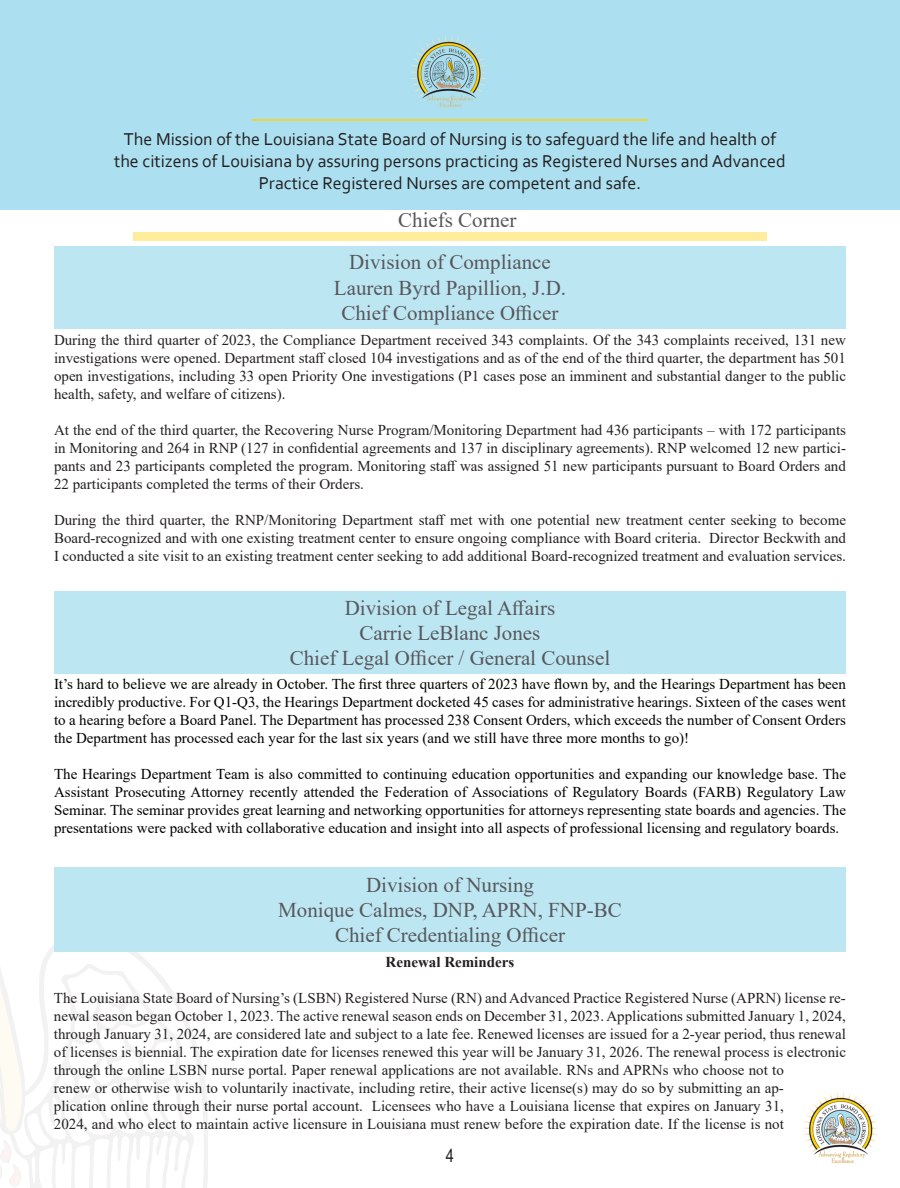
<style>
.page{position:relative;width:900px;height:1188px;background:#fff}
.page>*{position:absolute;margin:0;border:0;box-sizing:border-box;transform-origin:0 0}
.ED_Article_Title{font:21px/25.2px "Times New Roman";color:#57585a;text-align:center}
.t1{font:18px/21.6px "Corbel";color:#231f20;text-align:center}
.t2{font:18px "Arial Narrow";color:#231f20}
.ED_Article_Title-2{font:15px/18px "Times New Roman";color:#231f20;text-align:justify}
.ED_Article_Title-3{font:15px/18px "Times New Roman";color:#000;text-align:justify}
.ED_Article_Title-4{font:700 15px "Times New Roman";color:#231f20}
</style>
<div class="page">
<svg style="left:127px;top:952px;width:81px;height:236px"></svg>
<svg style="left:0;top:945px;width:127px;height:243px"></svg>
<div style="left:0;top:0;width:900px;height:210px;background:#ace0f0"></div>
<hr style="left:252px;top:119px;width:396px;height:2px;background:#ffd204">
<img style="left:410px;top:36px;width:77px;height:71px">
<img style="left:803px;top:1092px;width:75px;height:72px">
<div style="left:134px;top:232px;width:633px;height:8px;background:#ffed9b"></div>
<div style="left:54px;top:246px;width:792px;height:83px;background:#bde6f3"></div>
<div style="left:54px;top:591px;width:792px;height:83px;background:#bde6f3"></div>
<div style="left:54px;top:868px;width:792px;height:84px;background:#bde6f3"></div>
<p class="t1" style="left:114px;top:128px;width:673px">The Mission of the Louisiana State Board of Nursing is to safeguard the life and health of the citizens of Louisiana by assuring persons practicing as Registered Nurses and Advanced<br>Practice Registered Nurses are competent and safe.</p>
<p class="ED_Article_Title" style="left:398px;top:207px;width:120px">Chiefs Corner</p>
<p class="ED_Article_Title" style="left:349px;top:249px;width:203px">Division of Compliance</p>
<p class="ED_Article_Title" style="left:334px;top:274px;width:234px">Lauren Byrd Papillion, J.D.<br>Chief Compliance Officer</p>
<p class="ED_Article_Title-2" style="left:54px;top:330px;width:794px">During the third quarter of 2023, the Compliance Department received 343 complaints. Of the 343 complaints received, 131 new investigations were opened. Department staff closed 104 investigations and as of the end of the third quarter, the department has 501 open investigations, including 33 open Priority One investigations (P1 cases pose an imminent and substantial danger to the public health, safety, and welfare of citizens).</p>
<p class="ED_Article_Title-2" style="left:54px;top:420px;width:793px">At the end of the third quarter, the Recovering Nurse Program/Monitoring Department had 436 participants – with 172 participants in Monitoring and 264 in RNP (127 in confidential agreements and 137 in disciplinary agreements). RNP welcomed 12 new partici&shy;pants and 23 participants completed the program. Monitoring staff was assigned 51 new participants pursuant to Board Orders and 22 participants completed the terms of their Orders.</p>
<p class="ED_Article_Title-2" style="left:54px;top:510px;width:794px">During the third quarter, the RNP/Monitoring Department staff met with one potential new treatment center seeking to become Board-recognized and with one existing treatment center to ensure ongoing compliance with Board criteria. Director Beckwith and I conducted a site visit to an existing treatment center seeking to add additional Board-recognized treatment and evaluation services.</p>
<p class="ED_Article_Title" style="left:345px;top:594px;width:212px">Division of Legal Affairs</p>
<p class="ED_Article_Title" style="left:360px;top:620px;width:182px">Carrie LeBlanc Jones</p>
<p class="ED_Article_Title" style="left:290px;top:645px;width:322px">Chief Legal Officer / General Counsel</p>
<p class="ED_Article_Title-3" style="left:54px;top:675px;width:793px">It’s hard to believe we are already in October. The first three quarters of 2023 have flown by, and the Hearings Department has been incredibly productive. For Q1-Q3, the Hearings Department docketed 45 cases for administrative hearings. Sixteen of the cases went to a hearing before a Board Panel. The Department has processed 238 Consent Orders, which exceeds the number of Consent Orders the Department has processed each year for the last six years (and we still have three more months to go)!</p>
<p class="ED_Article_Title-3" style="left:54px;top:765px;width:793px">The Hearings Department Team is also committed to continuing education opportunities and expanding our knowledge base. The Assistant Prosecuting Attorney recently attended the Federation of Associations of Regulatory Boards (FARB) Regulatory Law Seminar. The seminar provides great learning and networking opportunities for attorneys representing state boards and agencies. The presentations were packed with collaborative education and insight into all aspects of professional licensing and regulatory boards.</p>
<p class="ED_Article_Title" style="left:366px;top:872px;width:169px">Division of Nursing</p>
<p class="ED_Article_Title" style="left:278px;top:897px;width:345px">Monique Calmes, DNP, APRN, FNP-BC</p>
<p class="ED_Article_Title" style="left:335px;top:922px;width:232px">Chief Credentialing Officer</p>
<p class="ED_Article_Title-4" style="left:386px;top:951px;width:130px">Renewal Reminders</p>
<p class="ED_Article_Title-2" style="left:54px;top:988px;width:794px;text-align:left">The Louisiana State Board of Nursing’s (LSBN) Registered Nurse (RN) and Advanced Practice Registered Nurse (APRN) license re&shy;newal season began October 1, 2023. The active renewal season ends on December 31, 2023. Applications submitted January 1, 2024, through January 31, 2024, are considered late and subject to a late fee. Renewed licenses are issued for a 2-year period, thus renewal of licenses is biennial. The expiration date for licenses renewed this year will be January 31, 2026. The renewal process is electronic through the online LSBN nurse portal. Paper renewal applications are not available. RNs and APRNs who choose not to<br>renew or otherwise wish to voluntarily inactivate, including retire, their active license(s) may do so by submitting an ap-<br>plication online through their nurse portal account. Licensees who have a Louisiana license that expires on January 31,<br>2024, and who elect to maintain active licensure in Louisiana must renew before the expiration date. If the license is not</p>
<p class="t2" style="left:446px;top:1142px;width:10px">4</p>
</div>
